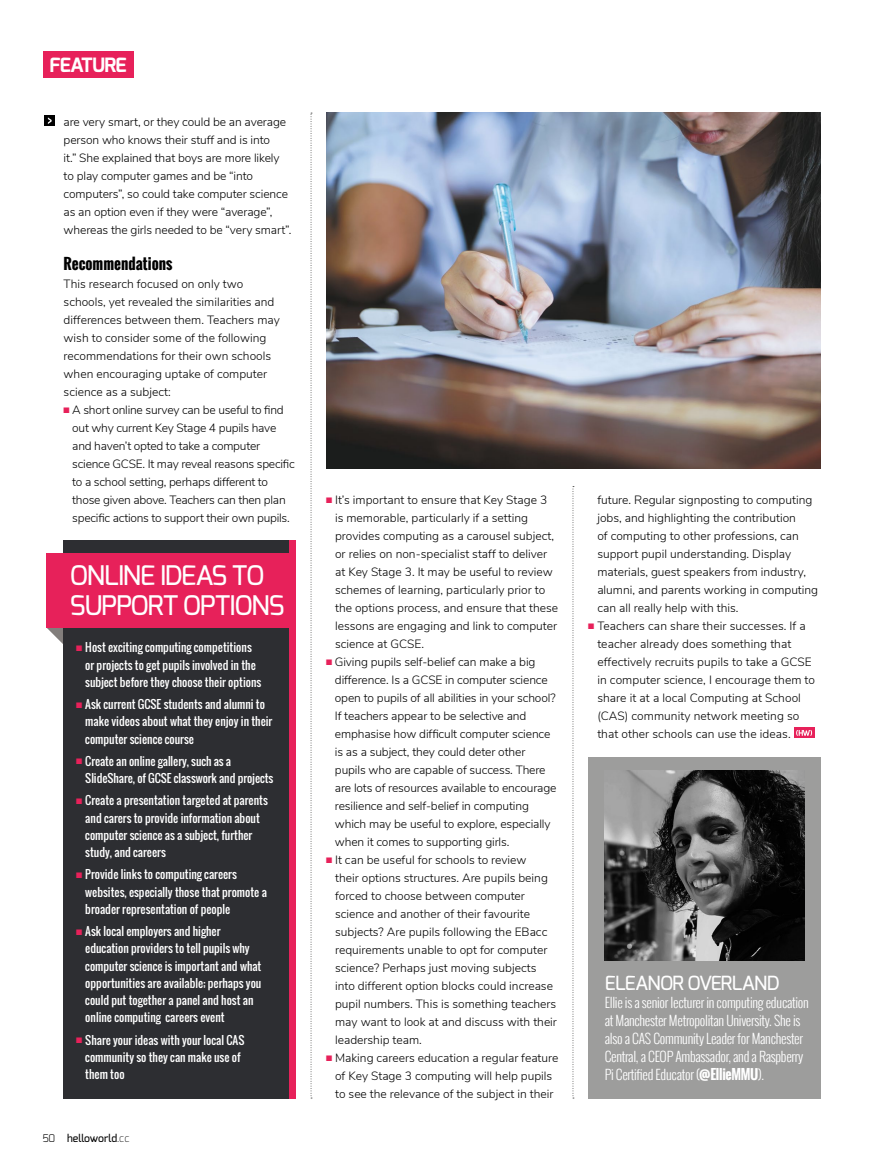
<style>
.page{position:relative;width:893px;height:1174px;background:#fff}
.page>*{position:absolute;margin:0;border:0;box-sizing:border-box;transform-origin:0 0}
.t1{font:500 27px/30px "Exo";letter-spacing:-.04em;color:#fff}
.t2{font:700 19.65px "Exo";letter-spacing:-.04em;color:#fff}
.t3{font:500 19.5px "Exo";letter-spacing:-.04em;color:#fff}
.t4{font:700 15px "Oswald";color:#000}
.t5{font:300 13.5px/18px "Oswald";letter-spacing:-.02em;color:#fff}
.t6{font:300 12px/18px "Nunito Sans";color:#000}
.t7{font:300 12px/18px "Nunito Sans";letter-spacing:-.02em;color:#000}
.t8{font:11.25px/17.2px "Oswald";color:#fff}
.t9{font:500 10.5px "Exo";letter-spacing:-.01em;color:#000}
.s1{color:#e7215a}
.s2{font-weight:300}
.s3{font-weight:200}
.s4{font-weight:700}
</style>
<div class="page">
<div style="left:588px;top:757px;width:233px;height:341px;background:#9d9d9c"></div>
<img style="left:604px;top:770px;width:201px;height:191px">
<div style="left:794px;top:727px;width:21px;height:11px;background:#e7215a"></div>
<svg style="left:796px;top:730px;width:16px;height:5px"></svg>
<svg style="left:46px;top:627px;width:18px;height:22px"></svg>
<div style="left:64px;top:540px;width:232px;height:558px;background:#2d2e32"></div>
<div style="left:46px;top:553px;width:250px;height:74px;background:#e7215a"></div>
<div style="left:44px;top:115px;width:11px;height:11px;background:#000"></div>
<svg style="left:48px;top:117px;width:4px;height:7px"></svg>
<img style="left:326px;top:113px;width:495px;height:355px">
<svg style="left:573px;top:486px;width:1px;height:612px"></svg>
<svg style="left:311px;top:113px;width:1px;height:985px"></svg>
<div style="left:289px;top:540px;width:7px;height:558px;background:#e7215a"></div>
<div style="left:44px;top:51px;width:90px;height:27px;background:#e7215a"></div>
<h2 class="t2" style="left:49px;top:52px;width:79px">FEATURE</h2>
<p class="t6" style="left:64px;top:112px;width:229px">are very smart, or they could be an average person who knows their stuff and is into<br>it.” She explained that boys are more likely to play computer games and be “into computers”, so could take computer science as an option even if they were “average”, whereas the girls needed to be “very smart”.</p>
<p class="t4" style="left:64px;top:252px;width:110px">Recommendations</p>
<p class="t6" style="left:64px;top:274px;width:218px">This research focused on only two schools, yet revealed the similarities and differences between them. Teachers may wish to consider some of the following recommendations for their own schools when encouraging uptake of computer science as a subject:</p>
<p class="t7" style="left:72px;top:400px;width:224px;text-indent:-9px"><span class="s1">■</span> A short online survey can be useful to find out why current Key Stage 4 pupils have and haven’t opted to take a computer science GCSE. It may reveal reasons specific to a school setting, perhaps different to those given above. Teachers can then plan specific actions to support their own pupils.</p>
<h1 class="t1" style="left:70px;top:560px;width:216px">ONLINE IDEAS TO<br>SUPPORT OPTIONS</h1>
<p class="t8" style="left:85px;top:639px;width:178px;text-indent:-9px"><span class="s1">■</span> Host exciting computing competitions or projects to get pupils involved in the subject before they choose their options</p>
<p class="t8" style="left:85px;top:695px;width:189px;text-indent:-9px"><span class="s1">■</span> Ask current GCSE students and alumni to make videos about what they enjoy in their computer science course</p>
<p class="t8" style="left:85px;top:752px;width:190px;text-indent:-9px"><span class="s1">■</span> Create an online gallery, such as a<br>SlideShare, of GCSE classwork and projects</p>
<p class="t8" style="left:85px;top:792px;width:184px;text-indent:-9px"><span class="s1">■</span> Create a presentation targeted at parents and carers to provide information about computer science as a subject, further study, and careers</p>
<p class="t8" style="left:85px;top:866px;width:183px;text-indent:-9px"><span class="s1">■</span> Provide links to computing careers websites, especially those that promote a broader representation of people</p>
<p class="t8" style="left:85px;top:922px;width:178px;text-indent:-9px"><span class="s1">■</span> Ask local employers and higher education providers to tell pupils why computer science is important and what opportunities are available; perhaps you could put together a panel and host an online computing careers event</p>
<p class="t8" style="left:85px;top:1031px;width:161px;text-indent:-9px"><span class="s1">■</span> Share your ideas with your local CAS community so they can make use of them too</p>
<p class="t9" style="left:42px;top:1132px;width:89px"><span class="s2">50</span> helloworld<span class="s3">.cc</span></p>
<p class="t6" style="left:335px;top:490px;width:225px;text-indent:-9px"><span class="s1">■</span> It’s important to ensure that Key Stage 3 is memorable, particularly if a setting provides computing as a carousel subject, or relies on non-specialist staff to deliver at Key Stage 3. It may be useful to review schemes of learning, particularly prior to the options process, and ensure that these lessons are engaging and link to computer science at GCSE.</p>
<p class="t6" style="left:335px;top:652px;width:223px;text-indent:-9px"><span class="s1">■</span> Giving pupils self-belief can make a big difference. Is a GCSE in computer science open to pupils of all abilities in your school?<br>If teachers appear to be selective and emphasise how difficult computer science is as a subject, they could deter other pupils who are capable of success. There are lots of resources available to encourage resilience and self-belief in computing which may be useful to explore, especially when it comes to supporting girls.</p>
<p class="t6" style="left:335px;top:850px;width:223px;text-indent:-9px"><span class="s1">■</span> It can be useful for schools to review<br>their options structures. Are pupils being forced to choose between computer science and another of their favourite subjects? Are pupils following the EBacc requirements unable to opt for computer science? Perhaps just moving subjects into different option blocks could increase pupil numbers. This is something teachers may want to look at and discuss with their leadership team.</p>
<p class="t6" style="left:326px;top:1048px;width:234px;text-align:center"><span class="s1">■</span> Making careers education a regular feature of Key Stage 3 computing will help pupils<br>to see the relevance of the subject in their</p>
<p class="t6" style="left:597px;top:490px;width:222px">future. Regular signposting to computing jobs, and highlighting the contribution<br>of computing to other professions, can support pupil understanding. Display materials, guest speakers from industry, alumni, and parents working in computing can all really help with this.</p>
<p class="t6" style="left:597px;top:616px;width:219px;text-indent:-9px"><span class="s1">■</span> Teachers can share their successes. If a teacher already does something that effectively recruits pupils to take a GCSE in computer science, I encourage them to share it at a local Computing at School (CAS) community network meeting so that other schools can use the ideas.</p>
<h3 class="t3" style="left:605px;top:970px;width:176px">ELEANOR OVERLAND</h3>
<p class="t5" style="left:605px;top:993px;width:206px">Ellie is a senior lecturer in computing education at Manchester Metropolitan University. She is also a CAS Community Leader for Manchester Central, a CEOP Ambassador, and a Raspberry Pi Certified Educator (<span class="s4">@EllieMMU</span>).</p>
</div>
